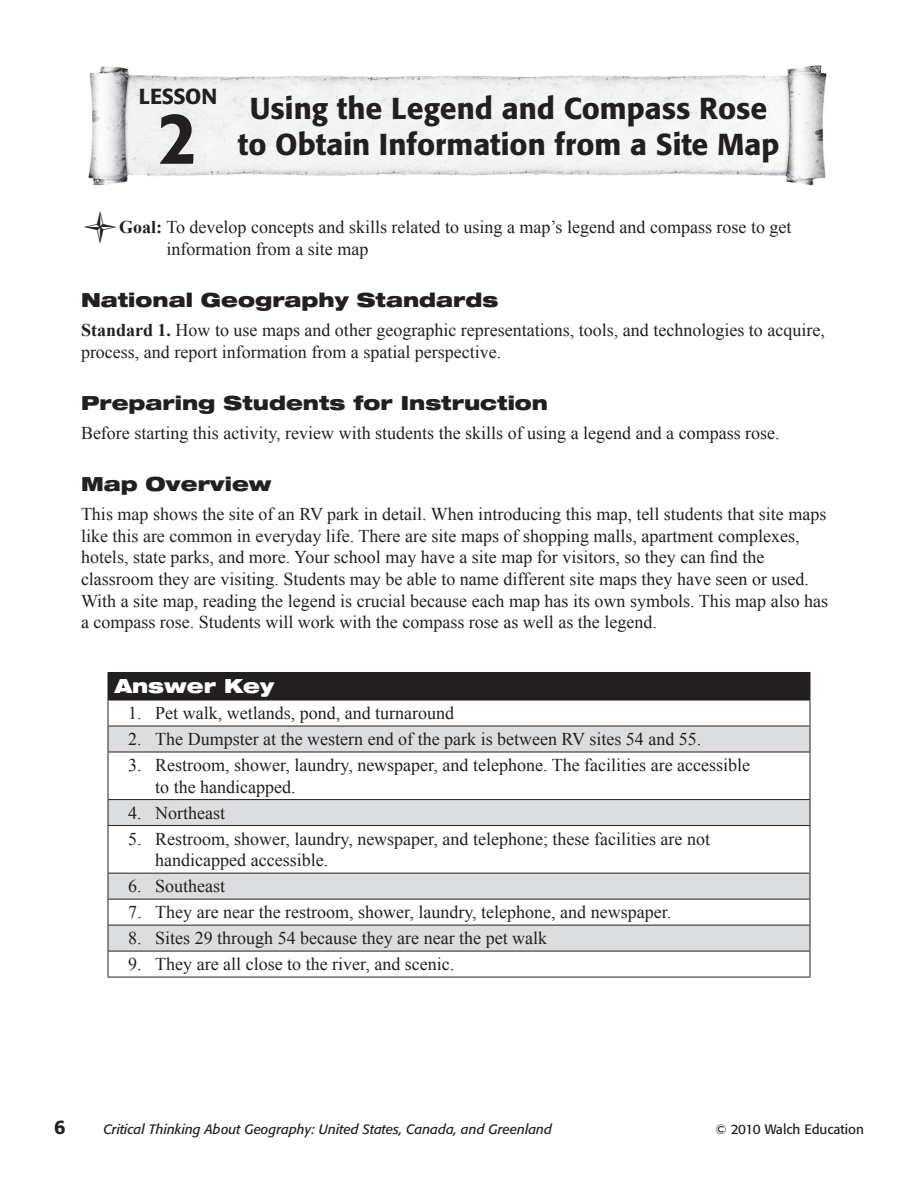
<style>
.page{position:relative;width:918px;height:1188px;background:#fff}
.page>*{position:absolute;margin:0;border:0;box-sizing:border-box;transform-origin:0 0}
.t1{font:500 72px "Formata";color:#231f20;scale:.93 1}
.t2{font:500 30px/36px "Formata";color:#231f20;text-align:center}
.t3{font:500 21.6px "Formata";color:#231f20}
.t4{font:900 expanded 19.5px "Helvetica Neue LT Std";color:#231f20}
.t5{font:900 expanded 19.5px "Helvetica Neue LT Std";color:#fff}
.t6{font:500 19.5px "Formata";color:#231f20}
.t7{font:18px/21.6px "Times New Roman";color:#231f20}
.t8{font:italic 13.5px "Formata";color:#231f20}
.t9{font:13.5px "Formata";color:#231f20}
.s1{font-weight:700}
</style>
<div class="page">
<img style="left:88px;top:65px;width:739px;height:121px">
<div style="left:108px;top:673px;width:702px;height:27px;background:#231f20"></div>
<svg style="left:109px;top:701px;width:701px;height:276px"></svg>
<svg style="left:109px;top:727px;width:701px;height:224px"></svg>
<hr style="left:108px;top:726px;width:702px;height:1px;background:#231f20">
<hr style="left:108px;top:752px;width:702px;height:1px;background:#231f20">
<hr style="left:108px;top:752px;width:1px;height:47px;background:#231f20">
<hr style="left:810px;top:752px;width:1px;height:47px;background:#231f20">
<hr style="left:108px;top:799px;width:702px;height:1px;background:#231f20">
<svg style="left:108px;top:800px;width:1px;height:25px"></svg>
<svg style="left:810px;top:800px;width:1px;height:25px"></svg>
<hr style="left:108px;top:825px;width:702px;height:1px;background:#231f20">
<hr style="left:108px;top:826px;width:1px;height:47px;background:#231f20">
<hr style="left:810px;top:826px;width:1px;height:47px;background:#231f20">
<hr style="left:108px;top:873px;width:702px;height:1px;background:#231f20">
<hr style="left:108px;top:899px;width:702px;height:1px;background:#231f20">
<hr style="left:108px;top:925px;width:702px;height:1px;background:#231f20">
<hr style="left:108px;top:951px;width:702px;height:1px;background:#231f20">
<svg style="left:108px;top:874px;width:1px;height:103px"></svg>
<svg style="left:810px;top:874px;width:1px;height:103px"></svg>
<hr style="left:108px;top:977px;width:702px;height:1px;background:#231f20">
<hr style="left:108px;top:672px;width:702px;height:1px;background:#231f20">
<svg style="left:108px;top:701px;width:1px;height:51px"></svg>
<svg style="left:810px;top:673px;width:1px;height:79px"></svg>
<hr style="left:108px;top:700px;width:702px;height:1px;background:#231f20">
<p class="t3" style="left:139px;top:83px;width:77px">Lesson</p>
<h1 class="t1" style="left:159px;top:94px;width:43px">2</h1>
<h2 class="t2" style="left:238px;top:90px;width:543px">Using the Legend and Compass Rose to Obtain Information from a Site Map</h2>
<p class="t7" style="left:166px;top:216px;width:627px;text-indent:-85px">●<span class="s1">Goal:</span> To develop concepts and skills related to using a map’s legend and compass rose to get information from a site map</p>
<p class="t4" style="left:81px;top:287px;width:419px">National Geography Standards</p>
<p class="t7" style="left:81px;top:319px;width:745px"><span class="s1">Standard 1.</span> How to use maps and other geographic representations, tools, and technologies to acquire, process, and report information from a spatial perspective.</p>
<p class="t4" style="left:81px;top:390px;width:469px">Preparing Students for Instruction</p>
<p class="t7" style="left:81px;top:422px;width:700px">Before starting this activity, review with students the skills of using a legend and a compass rose.</p>
<p class="t4" style="left:81px;top:471px;width:192px">Map Overview</p>
<p class="t7" style="left:81px;top:503px;width:749px">This map shows the site of an RV park in detail. When introducing this map, tell students that site maps like this are common in everyday life. There are site maps of shopping malls, apartment complexes, hotels, state parks, and more. Your school may have a site map for visitors, so they can find the classroom they are visiting. Students may be able to name different site maps they have seen or used.<br>With a site map, reading the legend is crucial because each map has its own symbols. This map also has a compass rose. Students will work with the compass rose as well as the legend.</p>
<p class="t5" style="left:115px;top:674px;width:161px">Answer Key</p>
<p class="t7" style="left:128px;top:702px;width:327px">1. Pet walk, wetlands, pond, and turnaround</p>
<p class="t7" style="left:128px;top:728px;width:575px">2. The Dumpster at the western end of the park is between RV sites 54 and 55.</p>
<p class="t7" style="left:155px;top:754px;width:596px;text-indent:-27px">3. Restroom, shower, laundry, newspaper, and telephone. The facilities are accessible to the handicapped.</p>
<p class="t7" style="left:128px;top:802px;width:98px">4. Northeast</p>
<p class="t7" style="left:155px;top:828px;width:556px;text-indent:-27px">5. Restroom, shower, laundry, newspaper, and telephone; these facilities are not handicapped accessible.</p>
<p class="t7" style="left:128px;top:875px;width:99px">6. Southeast</p>
<p class="t7" style="left:128px;top:901px;width:544px">7. They are near the restroom, shower, laundry, telephone, and newspaper.</p>
<p class="t7" style="left:128px;top:927px;width:420px">8. Sites 29 through 54 because they are near the pet walk</p>
<p class="t7" style="left:128px;top:953px;width:328px">9. They are all close to the river, and scenic.</p>
<p class="t6" style="left:54px;top:1115px;width:13px">6</p>
<p class="t8" style="left:104px;top:1121px;width:450px">Critical Thinking About Geography: United States, Canada, and Greenland</p>
<p class="t9" style="left:715px;top:1121px;width:150px">© 2010 Walch Education</p>
</div>
